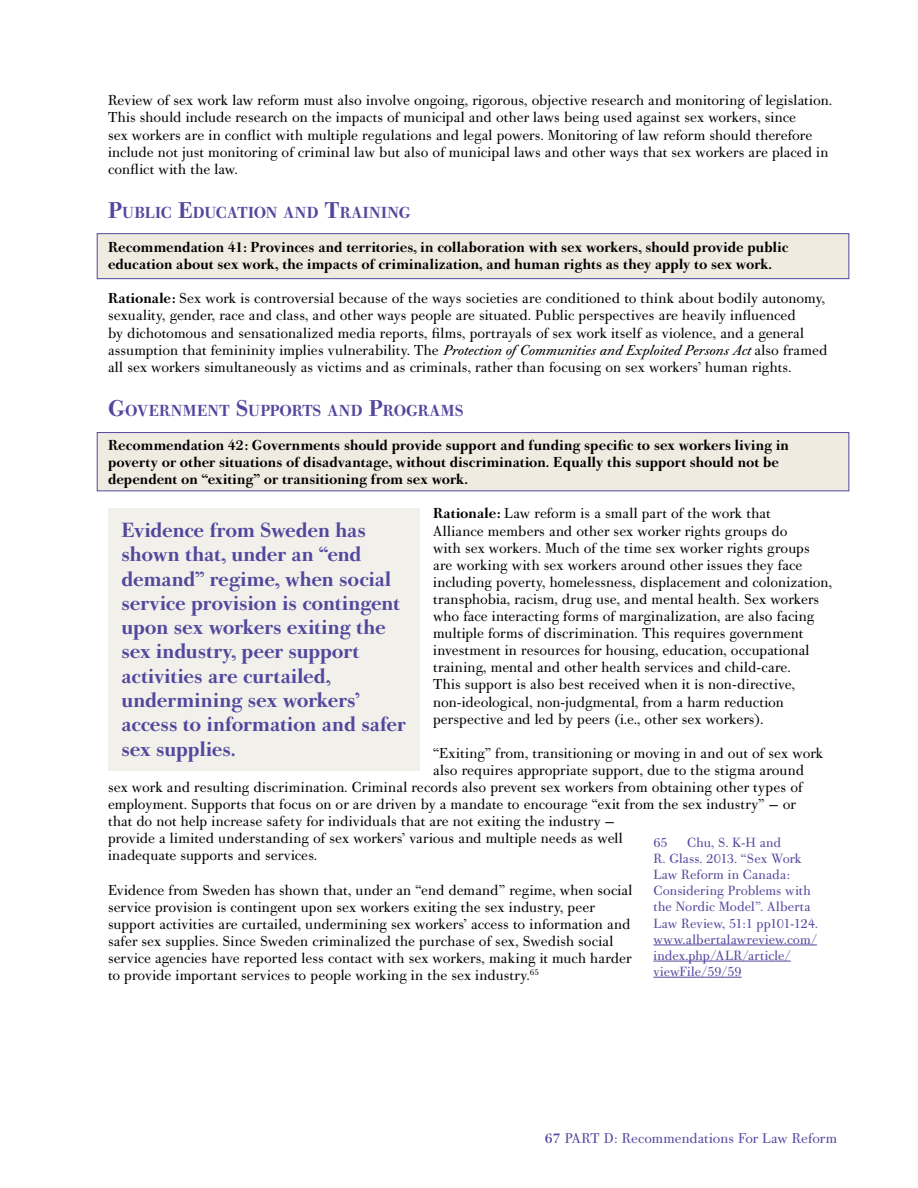
<style>
.page{position:relative;width:918px;height:1188px;background:#fff}
.page>*{position:absolute;margin:0;border:0;box-sizing:border-box;transform-origin:0 0}
.t1{font:500 20.25px/24.3px "Bodoni Old Face BE";color:#53479d}
.t2{font:500 15.75px "Bodoni Old Face BE";letter-spacing:.025em;color:#53479d}
.t3{font:500 15.75px "Bodoni Old Face BE";letter-spacing:.005em;color:#53479d}
.t4{font:14.25px/17.1px "Bodoni Old Face BE";letter-spacing:.005em;color:#000}
.t5{font:500 14.25px/17.1px "Bodoni Old Face BE";letter-spacing:.005em;color:#000}
.t6{font:13.95px "Bodoni Old Face BE";letter-spacing:.005em;color:#53479d}
.t7{font:13.2px/16.2px "Bodoni Old Face BE";letter-spacing:.01em;color:#53479d}
.s1{font-size:22.5px}
.s2{font-weight:500}
.s3{font-style:italic}
</style>
<div class="page">
<div style="left:97px;top:233px;width:752px;height:46px;background:#efebe1;border:1px solid #53479d"></div>
<div style="left:97px;top:432px;width:752px;height:59px;background:#efebe1;border:1px solid #53479d"></div>
<hr style="left:653px;top:945px;width:164px;height:1px;background:#53479d">
<hr style="left:653px;top:961px;width:138px;height:1px;background:#53479d">
<hr style="left:653px;top:977px;width:89px;height:1px;background:#53479d">
<div style="left:108px;top:508px;width:311px;height:263px;background:#f2f0eb"></div>
<p class="t4" style="left:108px;top:92px;width:726px">Review of sex work law reform must also involve ongoing, rigorous, objective research and monitoring of legislation.<br>This should include research on the impacts of municipal and other laws being used against sex workers, since<br>sex workers are in conflict with multiple regulations and legal powers. Monitoring of law reform should therefore include not just monitoring of criminal law but also of municipal laws and other ways that sex workers are placed in conflict with the law.</p>
<p class="t2" style="left:108px;top:203px;width:304px"><span class="s1">P</span>UBLIC <span class="s1">E</span>DUCATION AND <span class="s1">T</span>RAINING</p>
<p class="t5" style="left:108px;top:239px;width:682px">Recommendation 41: Provinces and territories, in collaboration with sex workers, should provide public education about sex work, the impacts of criminalization, and human rights as they apply to sex work.</p>
<p class="t4" style="left:108px;top:290px;width:721px"><span class="s2">Rationale:</span> Sex work is controversial because of the ways societies are conditioned to think about bodily autonomy, sexuality, gender, race and class, and other ways people are situated. Public perspectives are heavily influenced<br>by dichotomous and sensationalized media reports, films, portrayals of sex work itself as violence, and a general assumption that femininity implies vulnerability. The <span class="s3">Protection ofCommunities and Exploited Persons Act</span> also framed all sex workers simultaneously as victims and as criminals, rather than focusing on sex workers’ human rights.</p>
<p class="t2" style="left:108px;top:401px;width:164px"><span class="s1">G</span>OVERNMENT <span class="s1">S</span>UPPO</p>
<p class="t3" style="left:292px;top:401px;width:173px">RTS AND <span class="s1">P</span>ROGRAMS</p>
<p class="t5" style="left:108px;top:437px;width:682px">Recommendation 42: Governments should provide support and funding specific to sex workers living in poverty or other situations of disadvantage, without discrimination. Equally this support should not be dependent on “exiting” or transitioning from sex work.</p>
<p class="t4" style="left:433px;top:505px;width:400px"><span class="s2">Rationale:</span> Law reform is a small part of the work that<br>Alliance members and other sex worker rights groups do<br>with sex workers. Much of the time sex worker rights groups are working with sex workers around other issues they face including poverty, homelessness, displacement and colonization, transphobia, racism, drug use, and mental health. Sex workers who face interacting forms of marginalization, are also facing multiple forms of discrimination. This requires government investment in resources for housing, education, occupational training, mental and other health services and child-care.<br>This support is also best received when it is non-directive, non-ideological, non-judgmental, from a harm reduction perspective and led by peers (i.e., other sex workers).</p>
<p class="t4" style="left:433px;top:744px;width:392px">“Exiting” from, transitioning or moving in and out of sex work</p>
<p class="t4" style="left:433px;top:762px;width:373px">also requires appropriate support, due to the stigma around</p>
<p class="t4" style="left:108px;top:779px;width:696px">sex work and resulting discrimination. Criminal records also prevent sex workers from obtaining other types of</p>
<p class="t4" style="left:108px;top:796px;width:689px">employment. Supports that focus on or are driven by a mandate to encourage “exit from the sex industry” — or</p>
<p class="t4" style="left:108px;top:813px;width:508px">that do not help increase safety for individuals that are not exiting the industry —</p>
<p class="t4" style="left:108px;top:830px;width:516px">provide a limited understanding of sex workers’ various and multiple needs as well</p>
<p class="t4" style="left:108px;top:847px;width:211px">inadequate supports and services.</p>
<p class="t4" style="left:108px;top:881px;width:526px">Evidence from Sweden has shown that, under an “end demand” regime, when social service provision is contingent upon sex workers exiting the sex industry, peer support activities are curtailed, undermining sex workers’ access to information and safer sex supplies. Since Sweden criminalized the purchase of sex, Swedish social service agencies have reported less contact with sex workers, making it much harder to provide important services to people working in the sex industry.<sup>65</sup></p>
<p class="t1" style="left:122px;top:518px;width:285px">Evidence from Sweden has shown that, under an “end demand” regime, when social service provision is contingent upon sex workers exiting the sex industry, peer support activities are curtailed, undermining sex workers’ access to information and safer sex supplies.</p>
<p class="t7" style="left:653px;top:834px;width:166px;text-indent:34px">Chu, S. K-H and<br>R. Glass. 2013. “Sex Work<br>Law Reform in Canada:<br>Considering Problems with the Nordic Model”. Alberta<br>Law Review, 51:1 pp101-124. www.albertalawreview.com/ index.php/ALR/article/ viewFile/59/59</p>
<p class="t7" style="left:653px;top:834px;width:16px">65</p>
<p class="t6" style="left:545px;top:1129px;width:294px"><span class="s2">67</span> PART D: Recommendations For Law Reform</p>
</div>
